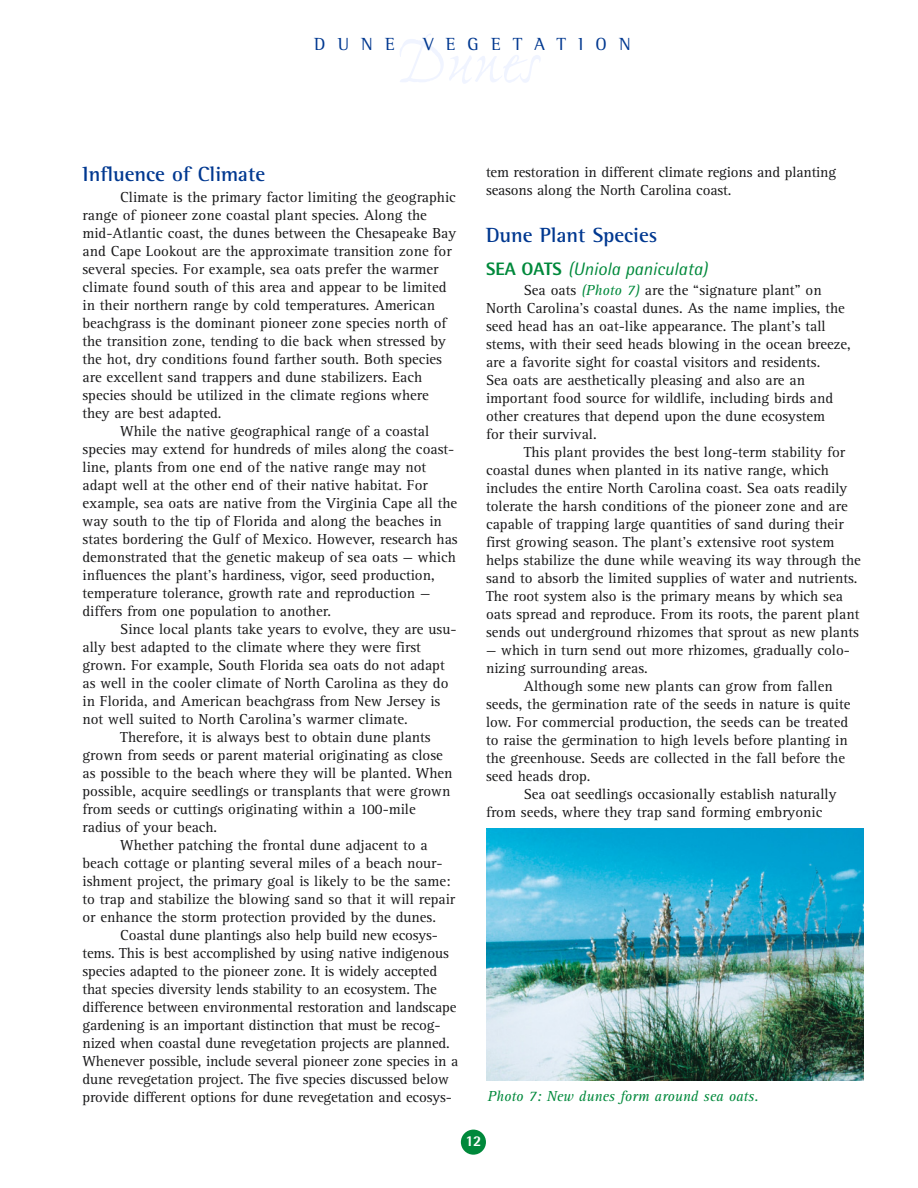
<style>
.page{position:relative;width:918px;height:1188px;background:#fff}
.page>*{position:absolute;margin:0;border:0;box-sizing:border-box;transform-origin:0 0}
.t1{font:700 21px "Rotis Semi Serif";color:#003890}
.t2{font:italic 18px "Rotis Semi Sans";color:#00893b}
.t3{font:18px "Rotis Semi Serif";letter-spacing:.675em;color:#003890}
.t4{font:15px/18px "Rotis Serif";color:#181819}
.t5{font:italic 15px "Rotis Serif";color:#00893b}
.t6{font:800 15px "Rotis Semi Sans";color:#fff}
.s1{font-weight:800;font-style:normal}
.s2{font-style:italic;color:#00893b}
</style>
<div class="page">
<div style="left:461px;top:1130px;width:25px;height:25px;background:#00893b;border-radius:50%"></div>
<img style="left:486px;top:828px;width:378px;height:253px">
<p class="t3" style="left:314px;top:37px;width:82px">DUNE</p>
<p class="t3" style="left:423px;top:37px;width:209px">VEGETATION</p>
<h1 class="t1" style="left:82px;top:166px;width:184px">Influence of Climate</h1>
<p class="t4" style="left:120px;top:189px;width:337px">Climate is the primary factor limiting the geographic</p>
<p class="t4" style="left:82px;top:207px;width:346px">range of pioneer zone coastal plant species. Along the</p>
<p class="t4" style="left:82px;top:225px;width:375px">mid-Atlantic coast, the dunes between the Chesapeake Bay</p>
<p class="t4" style="left:82px;top:243px;width:371px">and Cape Lookout are the approximate transition zone for</p>
<p class="t4" style="left:82px;top:261px;width:358px">several species. For example, sea oats prefer the warmer</p>
<p class="t4" style="left:82px;top:279px;width:365px">climate found south of this area and appear to be limited</p>
<p class="t4" style="left:82px;top:297px;width:354px">in their northern range by cold temperatures. American</p>
<p class="t4" style="left:82px;top:315px;width:366px">beachgrass is the dominant pioneer zone species north of</p>
<p class="t4" style="left:82px;top:333px;width:365px">the transition zone, tending to die back when stressed by</p>
<p class="t4" style="left:82px;top:351px;width:361px">the hot, dry conditions found farther south. Both species</p>
<p class="t4" style="left:82px;top:369px;width:341px">are excellent sand trappers and dune stabilizers. Each</p>
<p class="t4" style="left:82px;top:387px;width:348px">species should be utilized in the climate regions where</p>
<p class="t4" style="left:82px;top:405px;width:140px">they are best adapted.</p>
<p class="t4" style="left:120px;top:423px;width:310px">While the native geographical range of a coastal</p>
<p class="t4" style="left:82px;top:441px;width:373px">species may extend for hundreds of miles along the coast-</p>
<p class="t4" style="left:82px;top:459px;width:345px">line, plants from one end of the native range may not</p>
<p class="t4" style="left:82px;top:477px;width:347px">adapt well at the other end of their native habitat. For</p>
<p class="t4" style="left:82px;top:495px;width:376px">example, sea oats are native from the Virginia Cape all the</p>
<p class="t4" style="left:82px;top:513px;width:361px">way south to the tip of Florida and along the beaches in</p>
<p class="t4" style="left:82px;top:531px;width:377px">states bordering the Gulf of Mexico. However, research has</p>
<p class="t4" style="left:82px;top:549px;width:375px">demonstrated that the genetic makeup of sea oats — which</p>
<p class="t4" style="left:82px;top:567px;width:354px">influences the plant’s hardiness, vigor, seed production,</p>
<p class="t4" style="left:82px;top:585px;width:349px">temperature tolerance, growth rate and reproduction —</p>
<p class="t4" style="left:82px;top:603px;width:250px">differs from one population to another.</p>
<p class="t4" style="left:120px;top:621px;width:338px">Since local plants take years to evolve, they are usu-</p>
<p class="t4" style="left:82px;top:639px;width:340px">ally best adapted to the climate where they were first</p>
<p class="t4" style="left:82px;top:657px;width:364px">grown. For example, South Florida sea oats do not adapt</p>
<p class="t4" style="left:82px;top:675px;width:368px">as well in the cooler climate of North Carolina as they do</p>
<p class="t4" style="left:82px;top:693px;width:359px">in Florida, and American beachgrass from New Jersey is</p>
<p class="t4" style="left:82px;top:711px;width:327px">not well suited to North Carolina’s warmer climate.</p>
<p class="t4" style="left:120px;top:729px;width:312px">Therefore, it is always best to obtain dune plants</p>
<p class="t4" style="left:82px;top:747px;width:362px">grown from seeds or parent material originating as close</p>
<p class="t4" style="left:82px;top:765px;width:372px">as possible to the beach where they will be planted. When</p>
<p class="t4" style="left:82px;top:783px;width:369px">possible, acquire seedlings or transplants that were grown</p>
<p class="t4" style="left:82px;top:801px;width:335px">from seeds or cuttings originating within a 100-mile</p>
<p class="t4" style="left:82px;top:819px;width:136px">radius of your beach.</p>
<p class="t4" style="left:120px;top:837px;width:309px">Whether patching the frontal dune adjacent to a</p>
<p class="t4" style="left:82px;top:855px;width:362px">beach cottage or planting several miles of a beach nour-</p>
<p class="t4" style="left:82px;top:873px;width:370px">ishment project, the primary goal is likely to be the same:</p>
<p class="t4" style="left:82px;top:891px;width:374px">to trap and stabilize the blowing sand so that it will repair</p>
<p class="t4" style="left:82px;top:909px;width:355px">or enhance the storm protection provided by the dunes.</p>
<p class="t4" style="left:120px;top:927px;width:319px">Coastal dune plantings also help build new ecosys-</p>
<p class="t4" style="left:82px;top:945px;width:368px">tems. This is best accomplished by using native indigenous</p>
<p class="t4" style="left:82px;top:963px;width:356px">species adapted to the pioneer zone. It is widely accepted</p>
<p class="t4" style="left:82px;top:981px;width:356px">that species diversity lends stability to an ecosystem. The</p>
<p class="t4" style="left:82px;top:999px;width:375px">difference between environmental restoration and landscape</p>
<p class="t4" style="left:82px;top:1017px;width:360px">gardening is an important distinction that must be recog-</p>
<p class="t4" style="left:82px;top:1035px;width:369px">nized when coastal dune revegetation projects are planned.</p>
<p class="t4" style="left:82px;top:1053px;width:377px">Whenever possible, include several pioneer zone species in a</p>
<p class="t4" style="left:82px;top:1071px;width:368px">dune revegetation project. The five species discussed below</p>
<p class="t4" style="left:82px;top:1089px;width:371px">provide different options for dune revegetation and ecosys-</p>
<p class="t4" style="left:486px;top:164px;width:352px">tem restoration in different climate regions and planting seasons along the North Carolina coast.</p>
<h1 class="t1" style="left:486px;top:227px;width:173px">Dune Plant Species</h1>
<p class="t2" style="left:486px;top:263px;width:223px"><span class="s1">SEA OATS</span> (Uniola paniculata)</p>
<p class="t4" style="left:486px;top:282px;width:366px;text-indent:38px">Sea oats <span class="s2">(Photo 7)</span> are the “signature plant” on North Carolina’s coastal dunes. As the name implies, the seed head has an oat-like appearance. The plant’s tall stems, with their seed heads blowing in the ocean breeze, are a favorite sight for coastal visitors and residents.<br>Sea oats are aesthetically pleasing and also are an important food source for wildlife, including birds and other creatures that depend upon the dune ecosystem<br>for their survival.</p>
<p class="t4" style="left:486px;top:444px;width:376px;text-indent:38px">This plant provides the best long-term stability for coastal dunes when planted in its native range, which includes the entire North Carolina coast. Sea oats readily tolerate the harsh conditions of the pioneer zone and are capable of trapping large quantities of sand during their first growing season. The plant’s extensive root system helps stabilize the dune while weaving its way through the sand to absorb the limited supplies of water and nutrients.<br>The root system also is the primary means by which sea oats spread and reproduce. From its roots, the parent plant sends out underground rhizomes that sprout as new plants</p>
<p class="t4" style="left:486px;top:642px;width:366px">— which in turn send out more rhizomes, gradually colo&shy;nizing surrounding areas.</p>
<p class="t4" style="left:486px;top:678px;width:366px;text-indent:38px">Although some new plants can grow from fallen seeds, the germination rate of the seeds in nature is quite low. For commercial production, the seeds can be treated to raise the germination to high levels before planting in the greenhouse. Seeds are collected in the fall before the seed heads drop.</p>
<p class="t4" style="left:486px;top:786px;width:352px;text-indent:38px">Sea oat seedlings occasionally establish naturally from seeds, where they trap sand forming embryonic</p>
<p class="t5" style="left:488px;top:1091px;width:273px">Photo 7: New dunes form around sea oats.</p>
<p class="t6" style="left:465px;top:1136px;width:18px">12</p>
</div>
